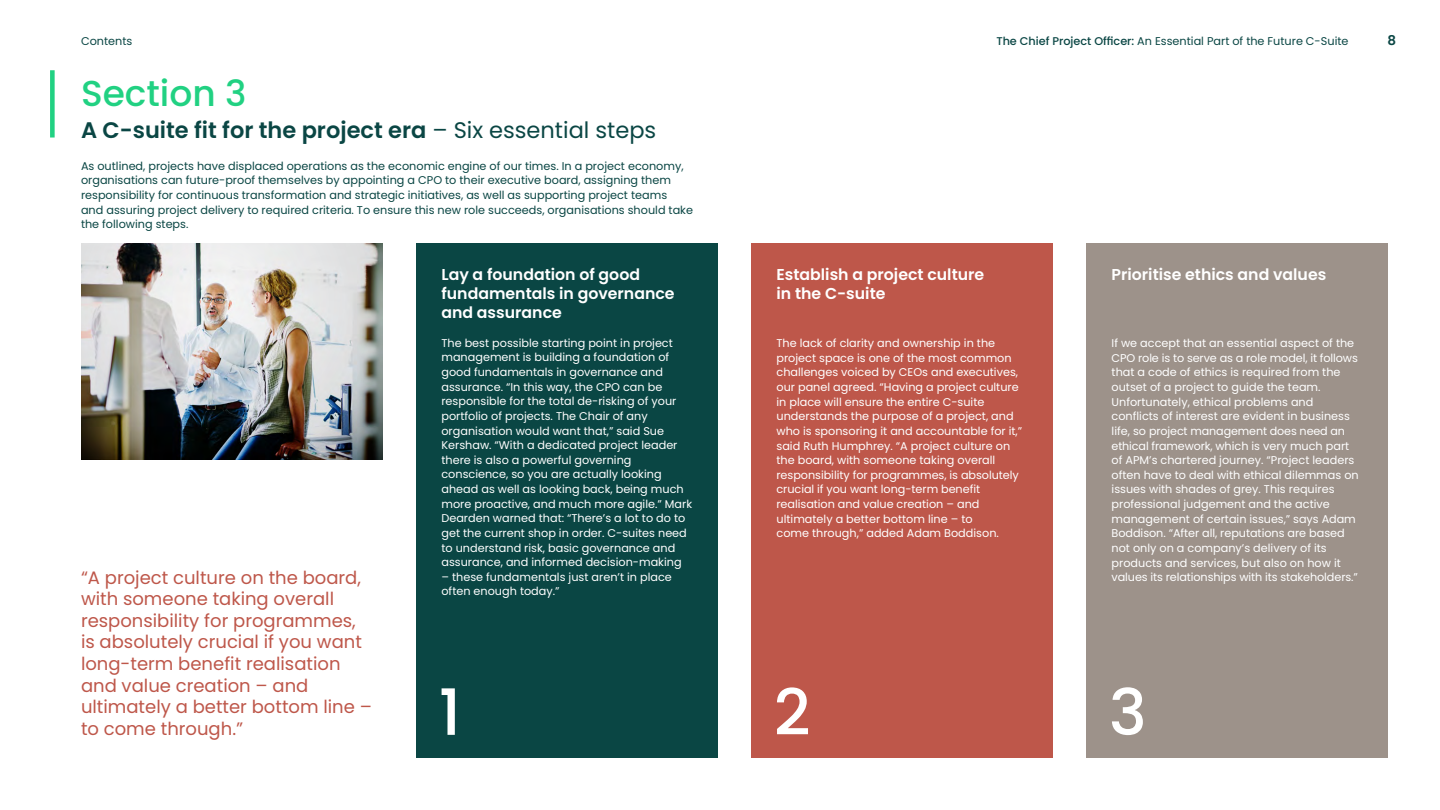
<style>
.page{position:relative;width:1440px;height:810px;background:#fff}
.page>*{position:absolute;margin:0;border:0;box-sizing:border-box;transform-origin:0 0}
.t1{font:500 63.75px "Poppins";color:#fff}
.t2{font:500 36px "Poppins";color:#21d182}
.t3{font:600 22.5px "Poppins";color:#0a4644}
.t4{font:18px/21.6px "Poppins";color:#be574a}
.t5{font:600 15.75px/18.9px "Poppins";color:#fff}
.t6{font:600 13.5px "Poppins";color:#0a4644}
.t7{font:11.25px/14.6px "Poppins";color:#fff}
.t8{font:11.25px/14.6px "Poppins";color:#0a4644}
.s1{font-weight:500}
.s2{font-weight:400}
</style>
<div class="page">
<div style="left:416px;top:243px;width:301px;height:515px;background:#0a4644"></div>
<div style="left:751px;top:243px;width:301px;height:515px;background:#be574a"></div>
<div style="left:1086px;top:243px;width:302px;height:515px;background:#9d928a"></div>
<img style="left:81px;top:243px;width:301px;height:216px">
<div style="left:50px;top:70px;width:5px;height:68px;background:#21d182"></div>
<p class="t8" style="left:81px;top:34px;width:53px">Contents</p>
<p class="t8" style="left:996px;top:34px;width:354px"><span class="s1">The Chief Project Officer:</span> An Essential Part of the Future C-Suite</p>
<p class="t6" style="left:1388px;top:33px;width:10px">8</p>
<h2 class="t2" style="left:81px;top:73px;width:167px">Section 3</h2>
<h3 class="t3" style="left:81px;top:117px;width:577px">A C-suite fit for the project era <span class="s2">– Six essential steps</span></h3>
<p class="t8" style="left:81px;top:159px;width:614px">As outlined, projects have displaced operations as the economic engine of our times. In a project economy, organisations can future-proof themselves by appointing a CPO to their executive board, assigning them responsibility for continuous transformation and strategic initiatives, as well as supporting project teams<br>and assuring project delivery to required criteria. To ensure this new role succeeds, organisations should take the following steps.</p>
<h3 class="t5" style="left:441px;top:265px;width:235px">Lay a foundation of good fundamentals in governance and assurance</h3>
<p class="t7" style="left:441px;top:336px;width:252px">The best possible starting point in project management is building a foundation of good fundamentals in governance and assurance. “In this way, the CPO can be responsible for the total de-risking of your portfolio of projects. The Chair of any organisation would want that,” said Sue Kershaw. “With a dedicated project leader there is also a powerful governing conscience, so you are actually looking ahead as well as looking back, being much more proactive, and much more agile.” Mark Dearden warned that: “There’s a lot to do to get the current shop in order. C-suites need to understand risk, basic governance and assurance, and informed decision-making</p>
<p class="t7" style="left:441px;top:570px;width:232px">– these fundamentals just aren’t in place often enough today.”</p>
<h3 class="t5" style="left:777px;top:265px;width:209px">Establish a project culture in the C-suite</h3>
<p class="t7" style="left:777px;top:336px;width:247px">The lack of clarity and ownership in the project space is one of the most common challenges voiced by CEOs and executives, our panel agreed. “Having a project culture in place will ensure the entire C-suite understands the purpose of a project, and who is sponsoring it and accountable for it,” said Ruth Humphrey. “A project culture on the board, with someone taking overall responsibility for programmes, is absolutely crucial if you want long-term benefit realisation and value creation – and ultimately a better bottom line – to<br>come through,” added Adam Boddison.</p>
<h3 class="t5" style="left:1112px;top:265px;width:216px">Prioritise ethics and values</h3>
<p class="t7" style="left:1112px;top:336px;width:249px">If we accept that an essential aspect of the CPO role is to serve as a role model, it follows that a code of ethics is required from the outset of a project to guide the team.<br>Unfortunately, ethical problems and conflicts of interest are evident in business life, so project management does need an ethical framework, which is very much part of APM’s chartered journey. “Project leaders often have to deal with ethical dilemmas on issues with shades of grey. This requires professional judgement and the active management of certain issues,” says Adam Boddison. “After all, reputations are based not only on a company’s delivery of its products and services, but also on how it</p>
<h3 class="t4" style="left:81px;top:567px;width:282px">“A project culture on the board,</h3>
<p class="t7" style="left:1112px;top:570px;width:248px">values its relationships with its stakeholders.”</p>
<h3 class="t4" style="left:81px;top:588px;width:292px">with someone taking overall responsibility for programmes, is absolutely crucial if you want long-term benefit realisation and value creation – and ultimately a better bottom line – to come through.”</h3>
<h1 class="t1" style="left:439px;top:676px;width:24px">1</h1>
<h1 class="t1" style="left:774px;top:676px;width:38px">2</h1>
<h1 class="t1" style="left:1109px;top:676px;width:39px">3</h1>
</div>
